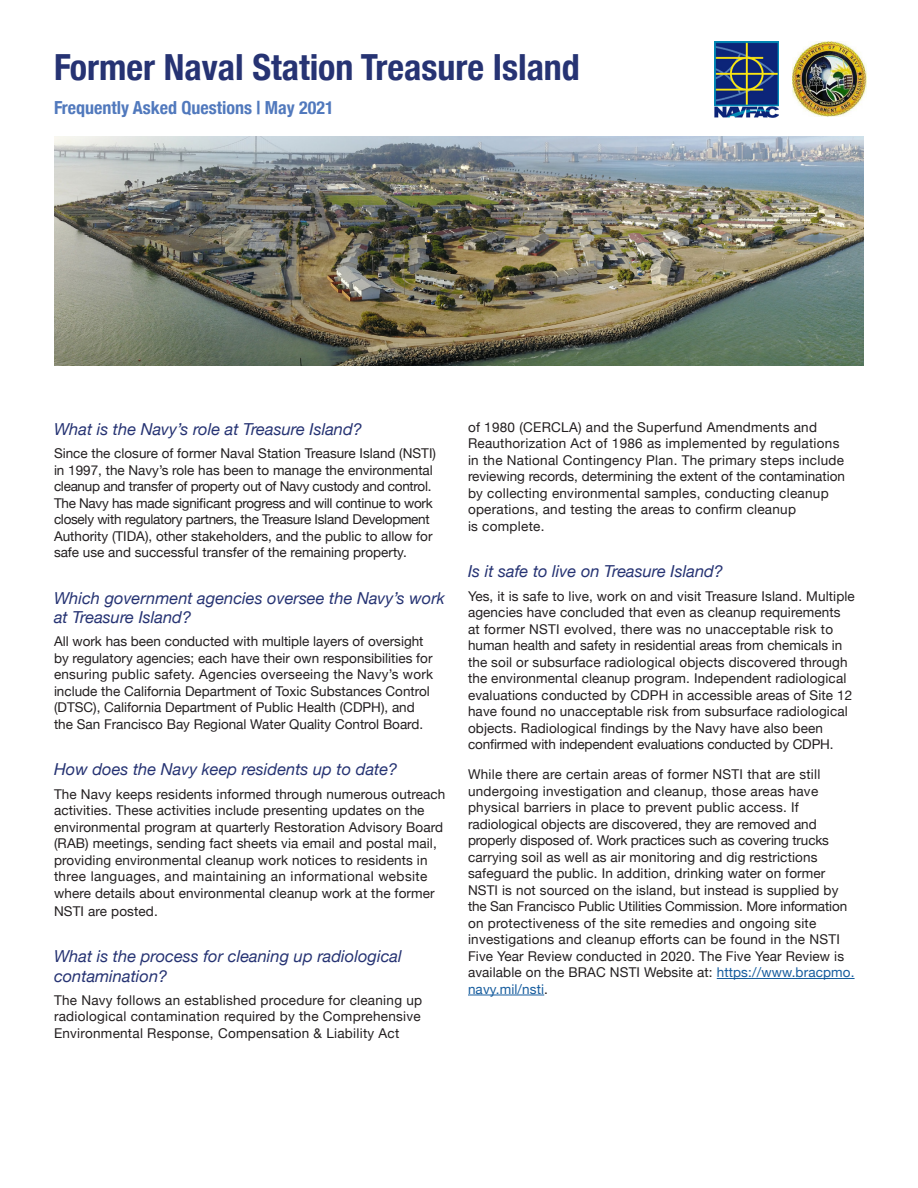
<style>
.page{position:relative;width:918px;height:1188px;background:#fff}
.page>*{position:absolute;margin:0;border:0;box-sizing:border-box;transform-origin:0 0}
.t1{font:700 condensed 36px "Helvetica Neue";color:#263373}
.t2{font:700 condensed 18px "Helvetica Neue";color:#5179bd}
.t3{font:italic 16.5px/19.5px "Helvetica Neue";color:#263373}
.t4{font:13.5px/16.5px "Helvetica Neue";letter-spacing:.01em;color:#231f20}
.s1{color:#175d9e}
</style>
<div class="page">
<img style="left:715px;top:42px;width:63px;height:75px">
<img style="left:792px;top:41px;width:75px;height:76px">
<hr style="left:717px;top:978px;width:138px;height:1px;background:#175d9e">
<hr style="left:468px;top:995px;width:76px;height:1px;background:#175d9e">
<img style="left:54px;top:136px;width:810px;height:229px">
<p class="t1" style="left:54px;top:37px;width:527px">Former Naval Station Treasure Island</p>
<p class="t2" style="left:54px;top:93px;width:281px">Frequently Asked Questions | May 2021</p>
<p class="t3" style="left:54px;top:420px;width:310px">What is the Navy’s role at Treasure Island?</p>
<p class="t4" style="left:54px;top:446px;width:384px">Since the closure of former Naval Station Treasure Island (NSTI) in 1997, the Navy’s role has been to manage the environmental cleanup and transfer of property out of Navy custody and control.<br>The Navy has made significant progress and will continue to work closely with regulatory partners, the Treasure Island Development Authority (TIDA), other stakeholders, and the public to allow for safe use and successful transfer of the remaining property.</p>
<p class="t3" style="left:54px;top:589px;width:392px">Which government agencies oversee the Navy’s work at Treasure Island?</p>
<p class="t4" style="left:54px;top:634px;width:381px">All work has been conducted with multiple layers of oversight by regulatory agencies; each have their own responsibilities for ensuring public safety. Agencies overseeing the Navy’s work include the California Department of Toxic Substances Control (DTSC), California Department of Public Health (CDPH), and the San Francisco Bay Regional Water Quality Control Board.</p>
<p class="t3" style="left:54px;top:761px;width:345px">How does the Navy keep residents up to date?</p>
<p class="t4" style="left:54px;top:786px;width:393px">The Navy keeps residents informed through numerous outreach activities. These activities include presenting updates on the environmental program at quarterly Restoration Advisory Board (RAB) meetings, sending fact sheets via email and postal mail, providing environmental cleanup work notices to residents in three languages, and maintaining an informational website where details about environmental cleanup work at the former</p>
<p class="t4" style="left:54px;top:903px;width:105px">NSTI are posted.</p>
<p class="t3" style="left:54px;top:947px;width:349px">What is the process for cleaning up radiological contamination?</p>
<p class="t4" style="left:54px;top:993px;width:370px;text-align:justify">The Navy follows an established procedure for cleaning up radiological contamination required by the Comprehensive Environmental Response, Compensation &amp; Liability Act</p>
<p class="t4" style="left:468px;top:420px;width:379px">of 1980 (CERCLA) and the Superfund Amendments and Reauthorization Act of 1986 as implemented by regulations in the National Contingency Plan. The primary steps include reviewing records, determining the extent of the contamination by collecting environmental samples, conducting cleanup operations, and testing the areas to confirm cleanup<br>is complete.</p>
<p class="t3" style="left:468px;top:563px;width:257px">Is it safe to live on Treasure Island?</p>
<p class="t4" style="left:468px;top:588px;width:388px">Yes, it is safe to live, work on and visit Treasure Island. Multiple agencies have concluded that even as cleanup requirements at former NSTI evolved, there was no unacceptable risk to human health and safety in residential areas from chemicals in the soil or subsurface radiological objects discovered through the environmental cleanup program. Independent radiological evaluations conducted by CDPH in accessible areas of Site 12 have found no unacceptable risk from subsurface radiological objects. Radiological findings by the Navy have also been confirmed with independent evaluations conducted by CDPH.</p>
<p class="t4" style="left:468px;top:767px;width:388px">While there are certain areas of former NSTI that are still undergoing investigation and cleanup, those areas have physical barriers in place to prevent public access. If radiological objects are discovered, they are removed and properly disposed of. Work practices such as covering trucks carrying soil as well as air monitoring and dig restrictions safeguard the public. In addition, drinking water on former NSTI is not sourced on the island, but instead is supplied by the San Francisco Public Utilities Commission. More information on protectiveness of the site remedies and ongoing site investigations and cleanup efforts can be found in the NSTI Five Year Review conducted in 2020. The Five Year Review is available on the BRAC NSTI Website at: <span class="s1">https://www.bracpmo. navy.mil/nsti</span>.</p>
</div>
